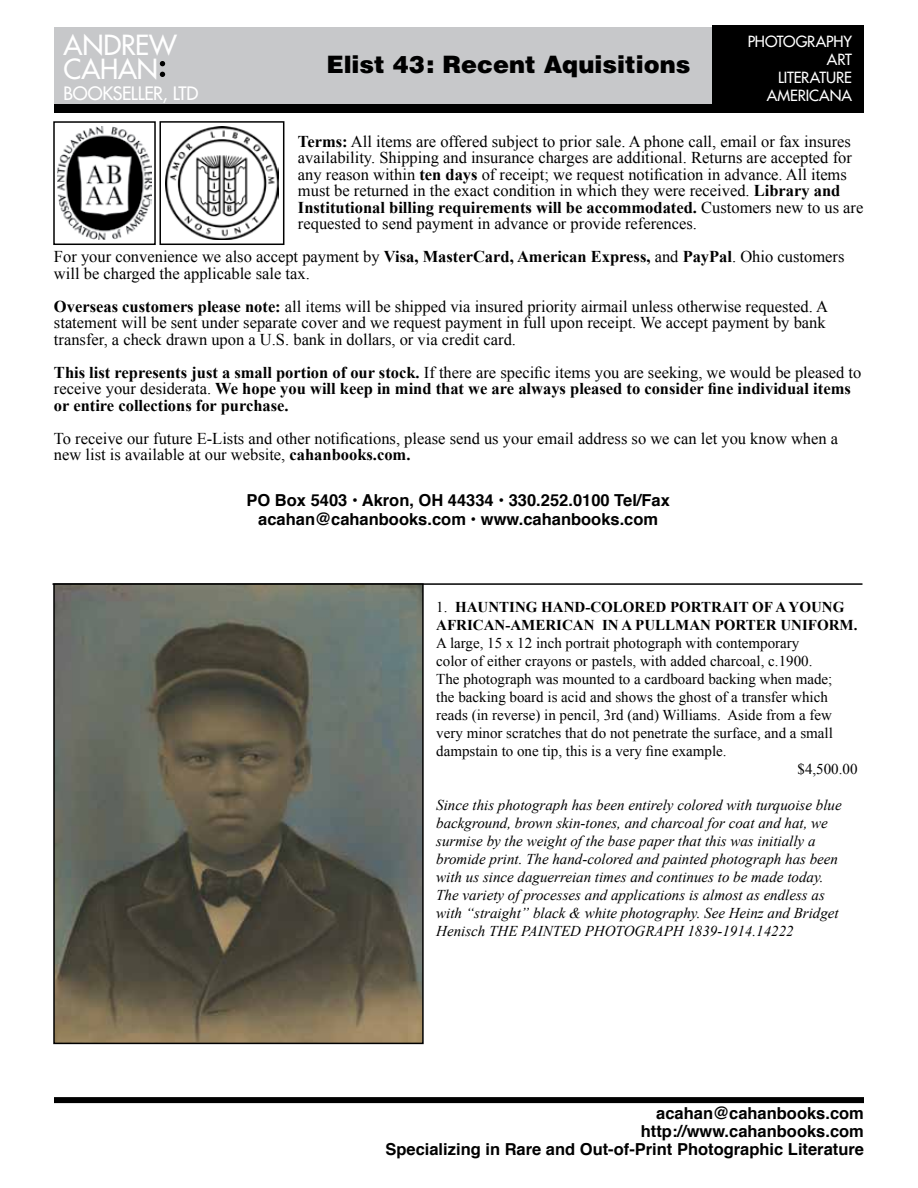
<style>
.page{position:relative;width:918px;height:1188px;background:#fff}
.page>*{position:absolute;margin:0;border:0;box-sizing:border-box;transform-origin:0 0}
.t1{font:27px/24px "Futura";letter-spacing:-.01em;color:#fff}
.t2{font:900 24px "Helvetica";color:#000}
.t3{font:18px "Futura";letter-spacing:-.015em;color:#fff}
.t4{font:16.5px/16.5px "Times New Roman";color:#000}
.t5{font:700 16.5px/16.5px "Times New Roman";color:#000}
.t6{font:700 16.5px/18px "Helvetica";color:#000;text-align:right}
.t7{font:italic 15px/18px "Times New Roman";color:#000}
.t8{font:15px "Times New Roman";color:#000}
.t9{font:700 15px/18px "Times New Roman";color:#000}
.t10{font:15px/18px "Futura";letter-spacing:-.005em;color:#fff;text-align:right}
.s1{font-weight:700}
.s2{font-weight:400}
</style>
<div class="page">
<div style="left:54px;top:1097px;width:810px;height:6px;background:#000"></div>
<div style="left:54px;top:27px;width:810px;height:81px;background:#c7c8ca"></div>
<div style="left:54px;top:104px;width:810px;height:9px;background:#000"></div>
<svg style="left:160px;top:61px;width:5px;height:5px"></svg>
<svg style="left:160px;top:72px;width:5px;height:5px"></svg>
<div style="left:713px;top:26px;width:151px;height:84px;background:#000"></div>
<img style="left:58px;top:126px;width:93px;height:114px">
<div style="left:53px;top:121px;width:103px;height:124px;border:2px solid #000"></div>
<img style="left:165px;top:126px;width:114px;height:114px">
<div style="left:159px;top:121px;width:125px;height:124px;border:2px solid #000"></div>
<hr style="left:52px;top:583px;width:810px;height:2px;background:#000">
<img style="left:56px;top:586px;width:365px;height:455px">
<div style="left:53px;top:583px;width:371px;height:461px;border:2px solid #000"></div>
<h1 class="t1" style="left:64px;top:32px;width:115px">ANDREW<br>CAHAN</h1>
<p class="t3" style="left:64px;top:82px;width:136px">BOOKSELLER, LTD</p>
<h2 class="t2" style="left:326px;top:49px;width:366px">Elist 43: Recent Aquisitions</h2>
<p class="t10" style="left:748px;top:33px;width:106px">PHOTOGRAPHY<br>ART<br>LITERATURE<br>AMERICANA</p>
<p class="t4" style="left:298px;top:133px;width:567px"><span class="s1">Terms:</span> All items are offered subject to prior sale. A phone call, email or fax insures availability. Shipping and insurance charges are additional. Returns are accepted for any reason within <span class="s1">ten days</span> of receipt; we request notification in advance. All items must be returned in the exact condition in which they were received. <span class="s1">Library and Institutional billing requirements will be accommodated.</span> Customers new to us are requested to send payment in advance or provide references.</p>
<p class="t4" style="left:54px;top:248px;width:792px">For your convenience we also accept payment by <span class="s1">Visa, MasterCard, American Express,</span> and <span class="s1">PayPal</span>. Ohio customers will be charged the applicable sale tax.</p>
<p class="t4" style="left:54px;top:298px;width:775px"><span class="s1">Overseas customers please note:</span> all items will be shipped via insured priority airmail unless otherwise requested. A statement will be sent under separate cover and we request payment in full upon receipt. We accept payment by bank transfer, a check drawn upon a U.S. bank in dollars, or via credit card.</p>
<p class="t5" style="left:54px;top:364px;width:809px">This list represents just a small portion of our stock. <span class="s2">If there are specific items you are seeking, we would be pleased to receive your desiderata.</span> We hope you will keep in mind that we are always pleased to consider fine individual items or entire collections for purchase.</p>
<p class="t4" style="left:54px;top:430px;width:786px">To receive our future E-Lists and other notifications, please send us your email address so we can let you know when a new list is available at our website, <span class="s1">cahanbooks.com.</span></p>
<p class="t6" style="left:247px;top:491px;width:425px;line-height:19.5px;text-align:center">PO Box 5403 • Akron, OH 44334 • 330.252.0100 Tel/Fax acahan@cahanbooks.com • www.cahanbooks.com</p>
<p class="t9" style="left:436px;top:597px;width:423px"><span class="s2">1.</span> HAUNTING HAND-COLORED PORTRAIT OF A YOUNG<br>AFRICAN-AMERICAN IN A PULLMAN PORTER UNIFORM.</p>
<p class="t8" style="left:436px;top:633px;width:365px">A large, 15 x 12 inch portrait photograph with contemporary</p>
<p class="t8" style="left:436px;top:651px;width:378px">color of either crayons or pastels, with added charcoal, c.1900.</p>
<p class="t8" style="left:436px;top:669px;width:398px">The photograph was mounted to a cardboard backing when made;</p>
<p class="t8" style="left:436px;top:687px;width:393px">the backing board is acid and shows the ghost of a transfer which</p>
<p class="t8" style="left:436px;top:705px;width:397px">reads (in reverse) in pencil, 3rd (and) Williams. Aside from a few</p>
<p class="t8" style="left:436px;top:723px;width:398px">very minor scratches that do not penetrate the surface, and a small</p>
<p class="t8" style="left:436px;top:741px;width:292px">dampstain to one tip, this is a very fine example.</p>
<p class="t8" style="left:798px;top:759px;width:61px">$4,500.00</p>
<p class="t7" style="left:436px;top:795px;width:407px">Since this photograph has been entirely colored with turquoise blue background, brown skin-tones, and charcoal for coat and hat, we surmise by the weight of the base paper that this was initially a bromide print. The hand-colored and painted photograph has been with us since daguerreian times and continues to be made today.<br>The variety of processes and applications is almost as endless as with “straight” black &amp; white photography. See Heinz and Bridget Henisch THE PAINTED PHOTOGRAPH 1839-1914.14222</p>
<p class="t6" style="left:385px;top:1104px;width:480px">acahan@cahanbooks.com<br>http://www.cahanbooks.com<br>Specializing in Rare and Out-of-Print Photographic Literature</p>
</div>
